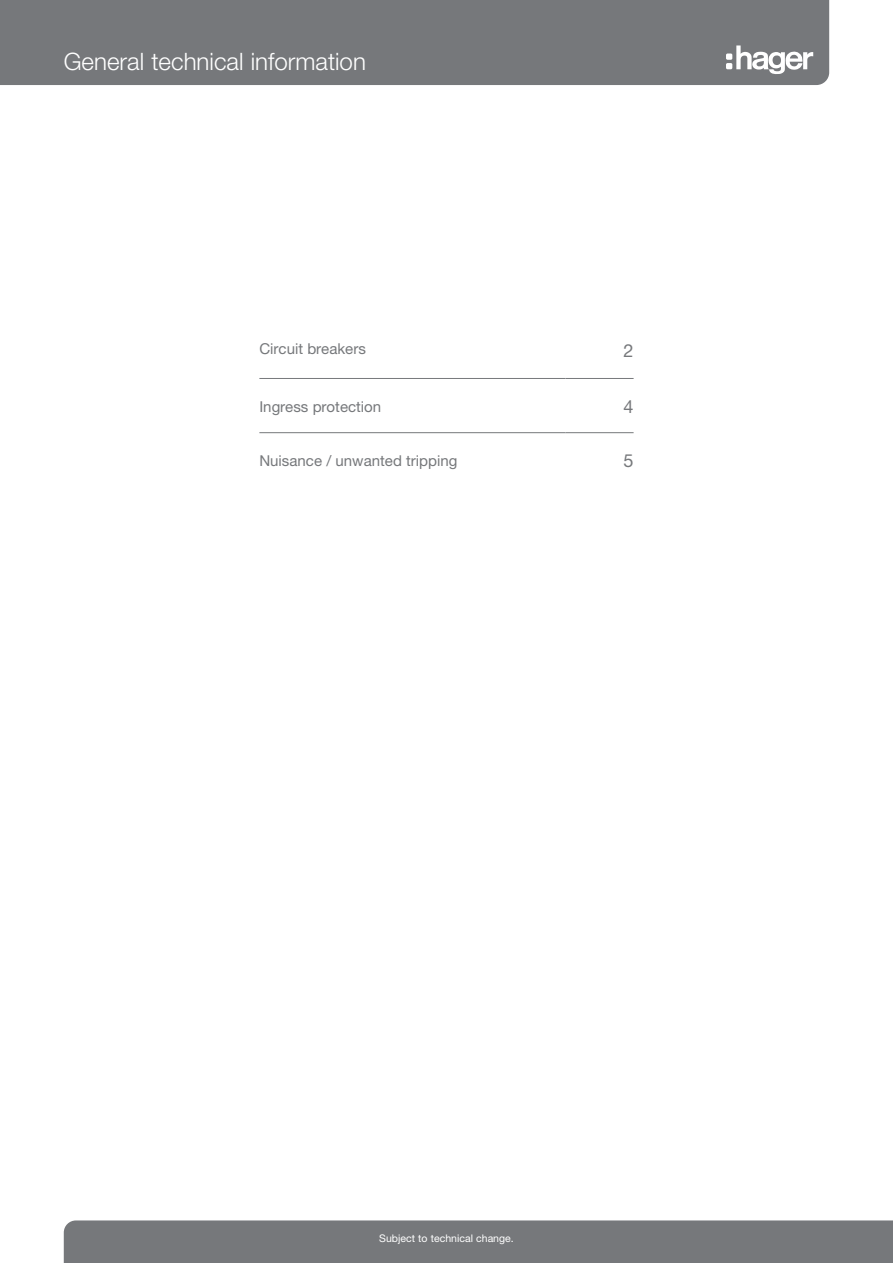
<style>
.page{position:relative;width:893px;height:1263px;background:#fff}
.page>*{position:absolute;margin:0;border:0;box-sizing:border-box;transform-origin:0 0}
.t1{font:300 24px "Helvetica Neue";color:#fff}
.t2{font:18px "Helvetica Neue";color:#76787b}
.t3{font:15px "Helvetica Neue";color:#76787b}
.t4{font:10.5px "Helvetica Neue";color:#fff}
</style>
<div class="page">
<div style="left:64px;top:1220px;width:829px;height:43px;background:#76787b"></div>
<div style="left:0;top:0;width:829px;height:85px;background:#76787b"></div>
<svg style="left:726px;top:45px;width:87px;height:30px"></svg>
<hr style="left:259px;top:378px;width:307px;height:1px;background:#76787b">
<hr style="left:566px;top:378px;width:68px;height:1px;background:#76787b">
<hr style="left:259px;top:432px;width:307px;height:1px;background:#76787b">
<hr style="left:566px;top:432px;width:68px;height:1px;background:#76787b">
<p class="t1" style="left:64px;top:47px;width:304px">General technical information</p>
<p class="t3" style="left:259px;top:340px;width:108px">Circuit breakers</p>
<p class="t2" style="left:623px;top:339px;width:12px">2</p>
<p class="t3" style="left:259px;top:397px;width:123px">Ingress protection</p>
<p class="t2" style="left:623px;top:396px;width:12px">4</p>
<p class="t3" style="left:259px;top:451px;width:200px">Nuisance / unwanted tripping</p>
<p class="t2" style="left:623px;top:450px;width:12px">5</p>
<p class="t4" style="left:379px;top:1231px;width:136px">Subject to technical change.</p>
</div>
